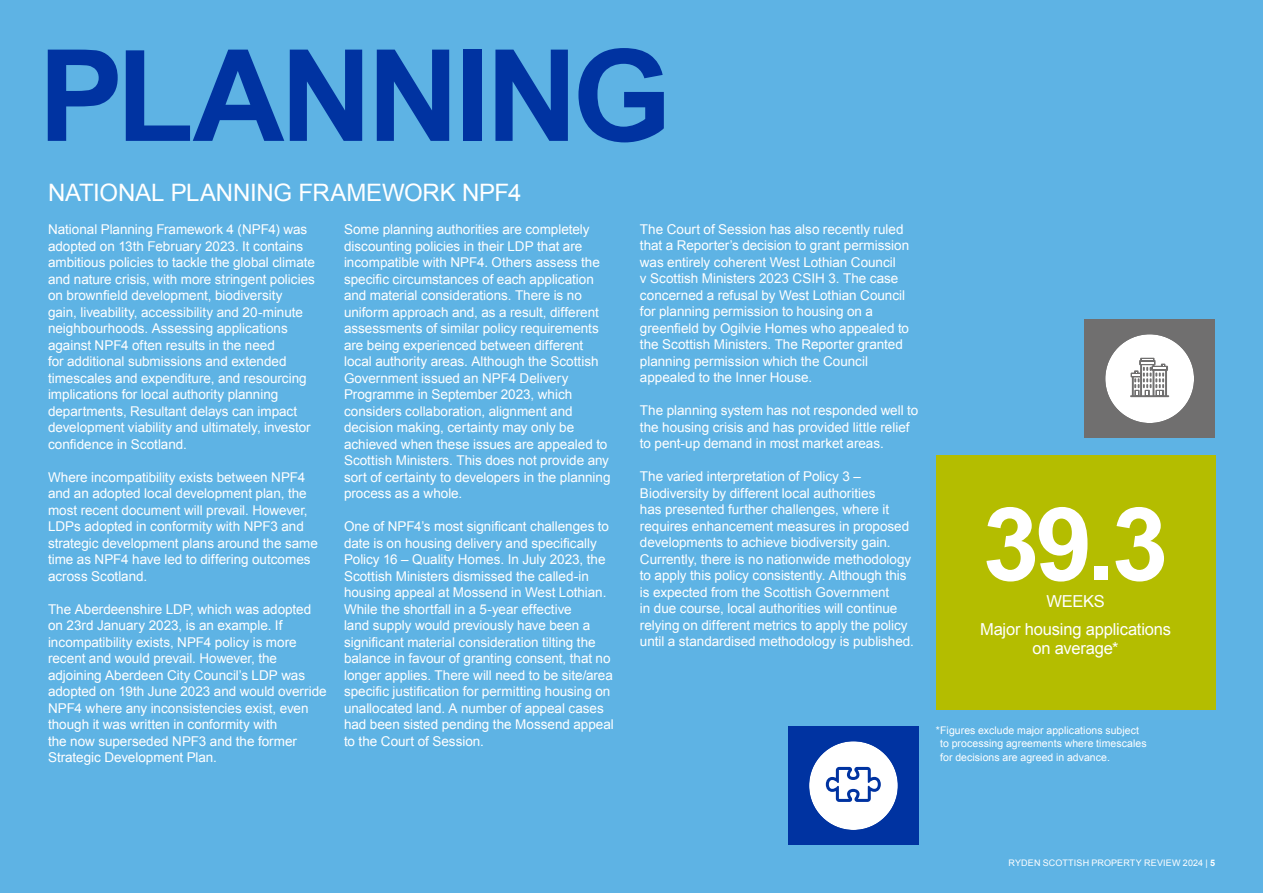
<style>
.page{position:relative;width:1263px;height:893px;background:#5eb3e4}
.page>*{position:absolute;margin:0;border:0;box-sizing:border-box;transform-origin:0 0}
.t1{font:700 127.5px "Arial";letter-spacing:-.035em;color:#0033a1}
.t2{font:700 102px "Arial";color:#fff}
.t3{font:24px "Arial";letter-spacing:-.005em;color:#fff}
.t4{font:16.5px/28px "Arial";letter-spacing:-.01em;color:#fff;text-align:center}
.t5{font:13.5px/16.5px "Arial";letter-spacing:-.005em;color:#fff}
.t6{font:10.5px/13.5px "Arial";letter-spacing:.005em;color:#fff}
.t7{font:9px "Arial";letter-spacing:.015em;color:#fff}
.s1{font-weight:700}
</style>
<div class="page">
<div style="left:936px;top:455px;width:279px;height:254px;background:#b4bd00"></div>
<div style="left:788px;top:726px;width:131px;height:119px;background:#0033a1"></div>
<svg style="left:809px;top:741px;width:89px;height:89px"></svg>
<div style="left:1084px;top:319px;width:131px;height:119px;background:#706f6f"></div>
<svg style="left:1105px;top:334px;width:89px;height:89px"></svg>
<h1 class="t1" style="left:38px;top:12px;width:635px">PLANNING</h1>
<h3 class="t3" style="left:48px;top:177px;width:475px">NATIONAL PLANNING FRAMEWORK NPF4</h3>
<p class="t5" style="left:48px;top:221px;width:268px">National Planning Framework 4 (NPF4) was adopted on 13th February 2023. It contains ambitious policies to tackle the global climate and nature crisis, with more stringent policies on brownfield development, biodiversity<br>gain, liveability, accessibility and 20-minute neighbourhoods. Assessing applications against NPF4 often results in the need<br>for additional submissions and extended timescales and expenditure, and resourcing implications for local authority planning departments, Resultant delays can impact development viability and ultimately, investor confidence in Scotland.</p>
<p class="t5" style="left:48px;top:469px;width:271px">Where incompatibility exists between NPF4 and an adopted local development plan, the most recent document will prevail. However, LDPs adopted in conformity with NPF3 and strategic development plans around the same time as NPF4 have led to differing outcomes across Scotland.</p>
<p class="t5" style="left:48px;top:601px;width:280px">The Aberdeenshire LDP, which was adopted on 23rd January 2023, is an example. If incompatibility exists, NPF4 policy is more recent and would prevail. However, the adjoining Aberdeen City Council’s LDP was adopted on 19th June 2023 and would override NPF4 where any inconsistencies exist, even though it was written in conformity with<br>the now superseded NPF3 and the former Strategic Development Plan.</p>
<p class="t5" style="left:344px;top:221px;width:268px">Some planning authorities are completely discounting policies in their LDP that are incompatible with NPF4. Others assess the specific circumstances of each application and material considerations. There is no uniform approach and, as a result, different assessments of similar policy requirements are being experienced between different local authority areas. Although the Scottish Government issued an NPF4 Delivery Programme in September 2023, which considers collaboration, alignment and decision making, certainty may only be achieved when these issues are appealed to Scottish Ministers. This does not provide any sort of certainty to developers in the planning process as a whole.</p>
<p class="t5" style="left:344px;top:518px;width:271px">One of NPF4’s most significant challenges to date is on housing delivery and specifically Policy 16 – Quality Homes. In July 2023, the Scottish Ministers dismissed the called-in housing appeal at Mossend in West Lothian.<br>While the shortfall in a 5-year effective<br>land supply would previously have been a significant material consideration tilting the balance in favour of granting consent, that no longer applies. There will need to be site/area specific justification for permitting housing on unallocated land. A number of appeal cases had been sisted pending the Mossend appeal to the Court of Session.</p>
<p class="t5" style="left:640px;top:221px;width:271px">The Court of Session has also recently ruled that a Reporter’s decision to grant permission was entirely coherent West Lothian Council<br>v Scottish Ministers 2023 CSIH 3. The case concerned a refusal by West Lothian Council for planning permission to housing on a greenfield by Ogilvie Homes who appealed to the Scottish Ministers. The Reporter granted planning permission which the Council appealed to the Inner House.</p>
<p class="t5" style="left:640px;top:403px;width:280px">The planning system has not responded well to the housing crisis and has provided little relief to pent-up demand in most market areas.</p>
<p class="t5" style="left:640px;top:469px;width:275px">The varied interpretation of Policy 3 – Biodiversity by different local authorities<br>has presented further challenges, where it requires enhancement measures in proposed developments to achieve biodiversity gain.<br>Currently, there is no nationwide methodology to apply this policy consistently. Although this is expected from the Scottish Government<br>in due course, local authorities will continue relying on different metrics to apply the policy until a standardised methodology is published.</p>
<h2 class="t2" style="left:983px;top:477px;width:187px">39.3</h2>
<p class="t4" style="left:980px;top:587px;width:193px">WEEKS<br>Major housing applications</p>
<p class="t4" style="left:1032px;top:634px;width:88px">on average*</p>
<p class="t6" style="left:940px;top:724px;width:208px;text-indent:-4px">*Figures exclude major applications subject to processing agreements where timescales for decisions are agreed in advance.</p>
<p class="t7" style="left:1009px;top:856px;width:208px">RYDEN SCOTTISH PROPERTY REVIEW 2024 | <span class="s1">5</span></p>
</div>
